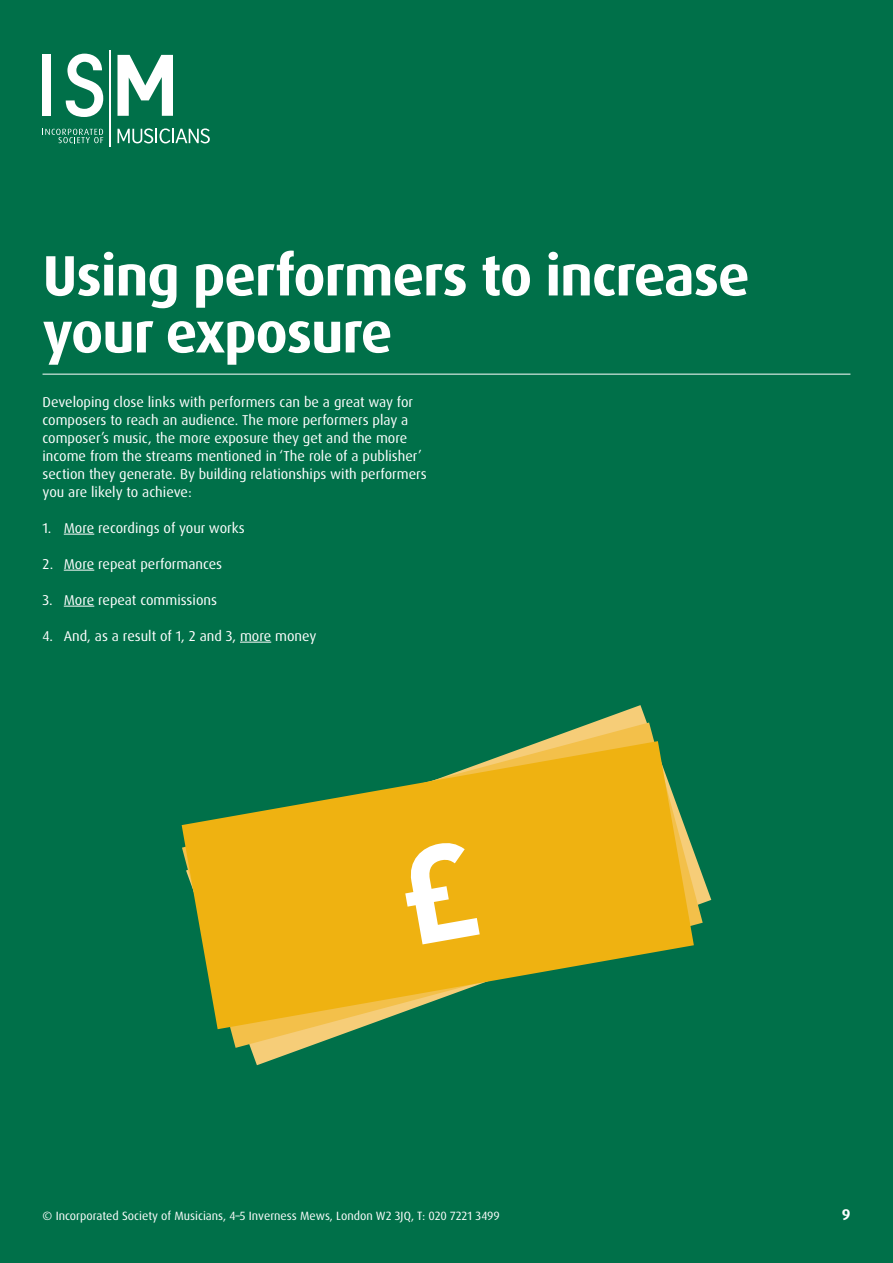
<style>
.page{position:relative;width:893px;height:1263px;background:#007049}
.page>*{position:absolute;margin:0;border:0;box-sizing:border-box;transform-origin:0 0}
.t1{font:700 57px/57px "Dax OT";letter-spacing:-.02em;color:#fff}
.t2{font:700 15.45px "Dax OT";color:#fff}
.t3{font:14.25px/18px "Dax OT";color:#fff}
.t4{font:12px "Dax OT";color:#fff}
</style>
<div class="page">
<hr style="left:43px;top:374px;width:807px;height:1px;background:#fff">
<svg style="left:117px;top:55px;width:56px;height:61px"></svg>
<div style="left:43px;top:55px;width:8px;height:61px;background:#fff"></div>
<svg style="left:66px;top:54px;width:37px;height:63px"></svg>
<svg style="left:45px;top:129px;width:58px;height:14px"></svg>
<svg style="left:118px;top:128px;width:92px;height:15px"></svg>
<hr style="left:109px;top:50px;width:2px;height:97px;background:#fff">
<hr style="left:64px;top:534px;width:30px;height:1px;background:#fff">
<hr style="left:64px;top:570px;width:30px;height:1px;background:#fff">
<hr style="left:64px;top:606px;width:30px;height:1px;background:#fff">
<hr style="left:240px;top:642px;width:31px;height:1px;background:#fff">
<svg style="left:250px;top:705px;width:461px;height:360px"></svg>
<svg style="left:217px;top:722px;width:486px;height:326px"></svg>
<svg style="left:182px;top:741px;width:512px;height:288px;fill:#efb211"></svg>
<div style="left:398px;top:839px;width:82px;height:107px;background:#efb211"></div>
<h1 class="t1" style="left:43px;top:248px;width:709px">Using performers to increase your exposure</h1>
<p class="t3" style="left:43px;top:393px;width:386px">Developing close links with performers can be a great way for composers to reach an audience. The more performers play a composer’s music, the more exposure they get and the more income from the streams mentioned in ‘The role of a publisher’ section they generate. By building relationships with performers you are likely to achieve:</p>
<p class="t3" style="left:43px;top:519px;width:204px">1. More recordings of your works</p>
<p class="t3" style="left:43px;top:555px;width:181px">2. More repeat performances</p>
<p class="t3" style="left:43px;top:591px;width:176px">3. More repeat commissions</p>
<p class="t3" style="left:43px;top:627px;width:275px">4. And, as a result of 1, 2 and 3, more money</p>
<p class="t4" style="left:43px;top:1208px;width:459px">© Incorporated Society of Musicians, 4–5 Inverness Mews, London W2 3JQ, T: 020 7221 3499</p>
<p class="t2" style="left:842px;top:1205px;width:10px">9</p>
</div>
